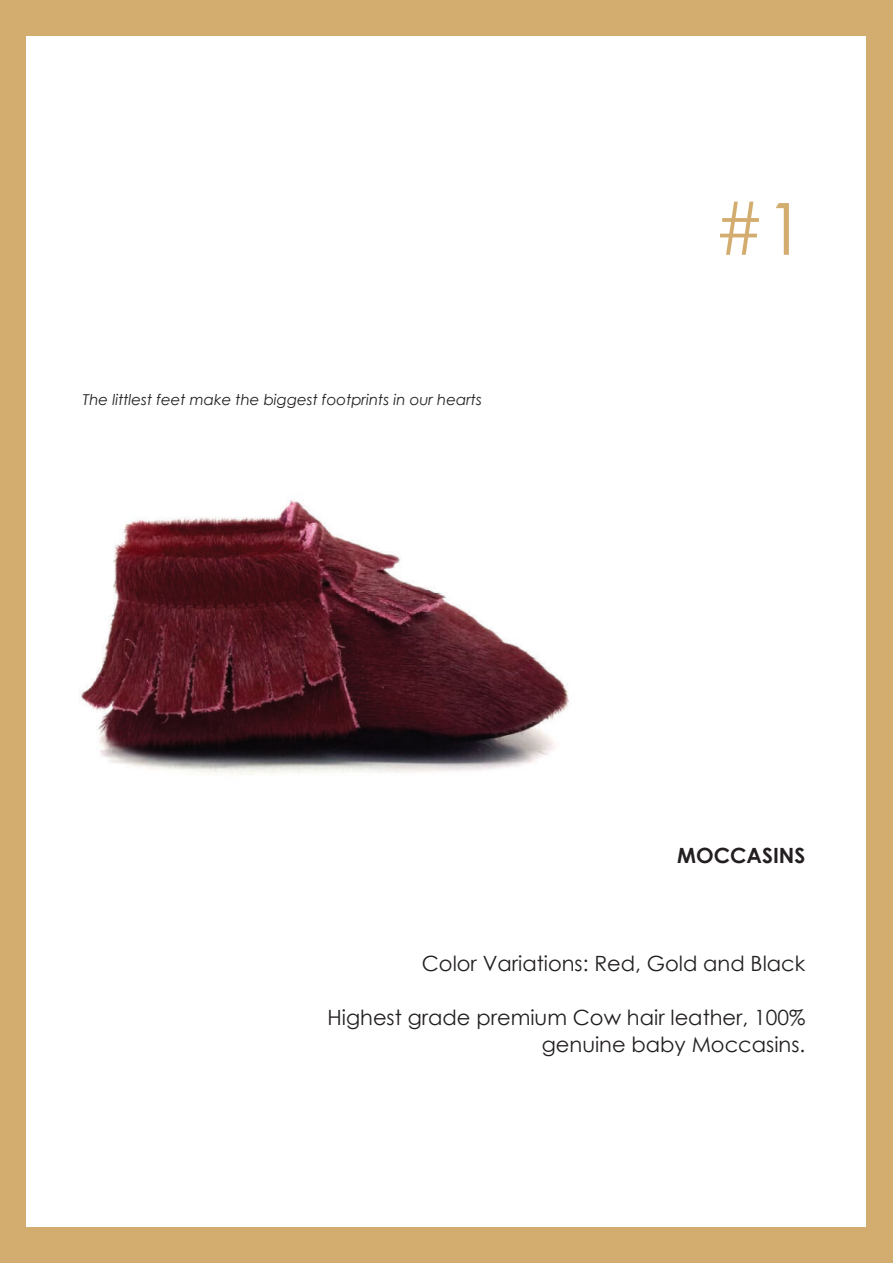
<style>
.page{position:relative;width:893px;height:1263px;background:#d3ad6f}
.page>*{position:absolute;margin:0;border:0;box-sizing:border-box;transform-origin:0 0}
.t1{font:72px "Century Gothic";color:#d3ad6f}
.t2{font:21px/27px "Century Gothic";color:#231f20;text-align:right}
.t3{font:700 21px "Century Gothic";color:#231f20}
.t4{font:italic 15px "Century Gothic";color:#231f20}
</style>
<div class="page">
<div style="left:27px;top:36px;width:839px;height:1191px;background:#fff"></div>
<img style="left:79px;top:500px;width:490px;height:275px">
<p class="t4" style="left:83px;top:389px;width:400px">The littlest feet make the biggest footprints in our hearts</p>
<h1 class="t1" style="left:714px;top:178px;width:93px">#1</h1>
<p class="t3" style="left:677px;top:839px;width:130px">MOCCASINS</p>
<p class="t2" style="left:422px;top:950px;width:385px">Color Variations: Red, Gold and Black</p>
<p class="t2" style="left:327px;top:1004px;width:479px">Highest grade premium Cow hair leather, 100% genuine baby Moccasins.</p>
</div>
